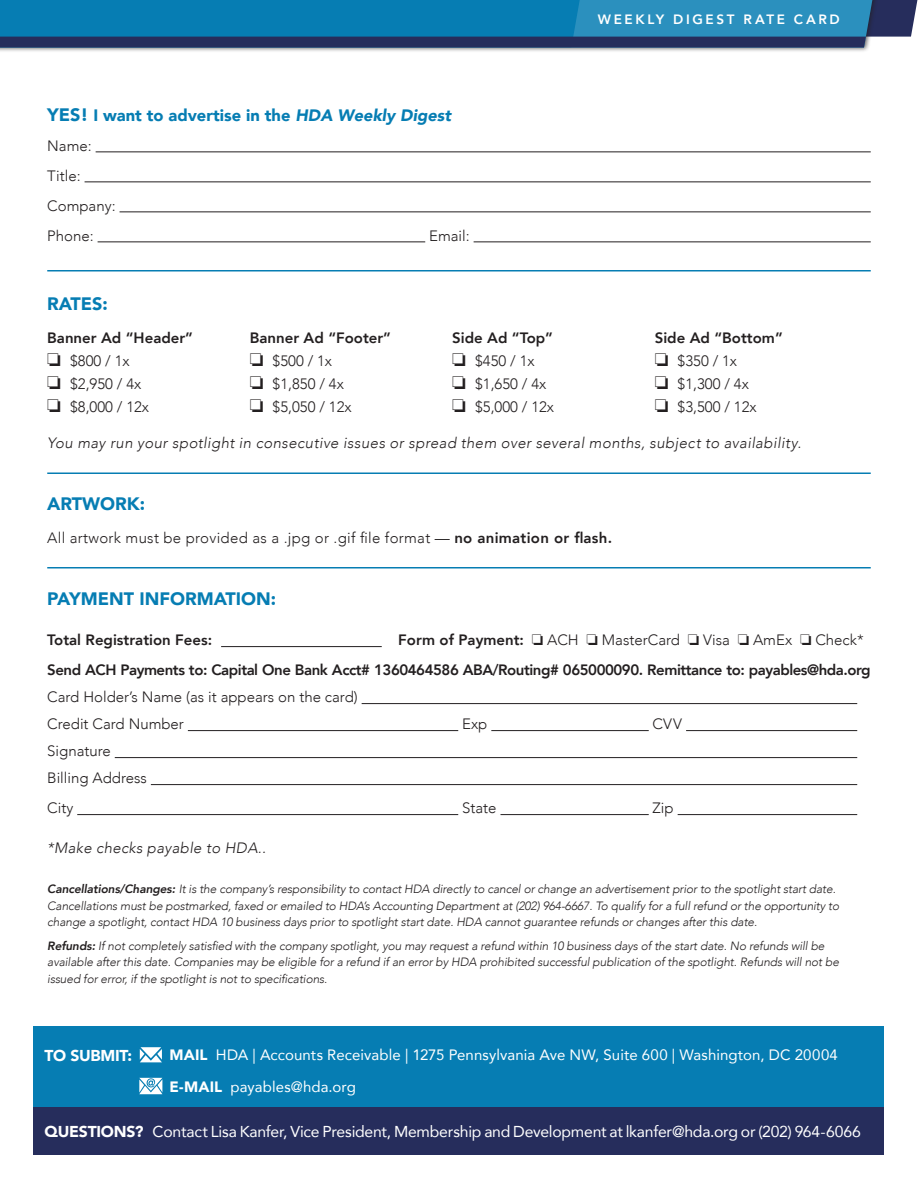
<style>
.page{position:relative;width:918px;height:1188px;background:#fff}
.page>*{position:absolute;margin:0;border:0;box-sizing:border-box;transform-origin:0 0}
.t1{font:900 18px "Avenir";color:#067db3}
.t2{font:900 16.5px "Avenir";color:#067db3}
.t3{font:15.75px "Avenir";letter-spacing:-.015em;color:#fff}
.t4{font:900 15.75px "Avenir";letter-spacing:-.015em;color:#fff}
.t5{font:300 15px "Avenir";color:#231f20}
.t6{font:800 15px/27px "Avenir";letter-spacing:-.03em;color:#231f20}
.t7{font:italic 300 15px "Avenir";letter-spacing:.025em;color:#231f20}
.t8{font:15px "Avenir";letter-spacing:.005em;color:#fff}
.t9{font:800 15px "Avenir";color:#231f20}
.t10{font:300 15px "Avenir";letter-spacing:.02em;color:#231f20}
.t11{font:800 13.5px "Avenir";letter-spacing:.195em;color:#fff}
.t12{font:italic 300 12px/16.5px "Avenir";letter-spacing:-.01em;color:#231f20}
.s1{font-size:18px}
.s2{font-style:italic}
.s3{font-weight:800}
.s4{font-weight:300}
.s5{font-weight:900}
</style>
<div class="page">
<div style="left:0;top:0;width:880px;height:53px;background:#231f20;opacity:.7"></div>
<svg style="left:0;top:0;width:918px;height:48px;background:#1b6fa0"></svg>
<hr style="left:96px;top:151px;width:775px;height:1px;background:#231f20">
<hr style="left:85px;top:181px;width:786px;height:1px;background:#231f20">
<hr style="left:120px;top:211px;width:751px;height:1px;background:#231f20">
<hr style="left:98px;top:241px;width:327px;height:1px;background:#231f20">
<hr style="left:474px;top:241px;width:397px;height:1px;background:#231f20">
<hr style="left:221px;top:646px;width:161px;height:1px;background:#231f20">
<hr style="left:362px;top:703px;width:495px;height:1px;background:#231f20">
<hr style="left:188px;top:730px;width:270px;height:1px;background:#231f20">
<hr style="left:491px;top:730px;width:158px;height:1px;background:#231f20">
<hr style="left:686px;top:730px;width:171px;height:1px;background:#231f20">
<hr style="left:115px;top:757px;width:742px;height:1px;background:#231f20">
<hr style="left:151px;top:784px;width:706px;height:1px;background:#231f20">
<hr style="left:77px;top:814px;width:381px;height:1px;background:#231f20">
<hr style="left:501px;top:814px;width:148px;height:1px;background:#231f20">
<hr style="left:678px;top:814px;width:179px;height:1px;background:#231f20">
<hr style="left:47px;top:270px;width:824px;height:2px;background:#067db3">
<hr style="left:47px;top:472px;width:824px;height:2px;background:#067db3">
<hr style="left:47px;top:567px;width:824px;height:1px;background:#067db3">
<div style="left:34px;top:1107px;width:850px;height:47px;background:#262d5c"></div>
<div style="left:34px;top:1026px;width:850px;height:81px;background:#067db3"></div>
<svg style="left:140px;top:1047px;width:22px;height:15px"></svg>
<svg style="left:139px;top:1078px;width:23px;height:16px"></svg>
<p class="t2" style="left:47px;top:101px;width:405px"><span class="s1">YES!</span> I want to advertise in the <span class="s2">HDA Weekly Digest</span></p>
<p class="t5" style="left:47px;top:137px;width:46px">Name:</p>
<p class="t5" style="left:47px;top:167px;width:35px">Title:</p>
<p class="t5" style="left:47px;top:197px;width:70px">Company:</p>
<p class="t5" style="left:47px;top:227px;width:48px">Phone:</p>
<p class="t5" style="left:429px;top:227px;width:42px">Email:</p>
<p class="t11" style="left:598px;top:8px;width:243px">WEEKLY DIGEST RATE CARD</p>
<p class="t1" style="left:47px;top:288px;width:62px">RATES:</p>
<p class="t9" style="left:47px;top:326px;width:147px">Banner Ad “Header”</p>
<p class="t9" style="left:250px;top:326px;width:143px">Banner Ad “Footer”</p>
<p class="t9" style="left:452px;top:326px;width:102px">Side Ad “Top”</p>
<p class="t9" style="left:655px;top:326px;width:130px">Side Ad “Bottom”</p>
<p class="t5" style="left:47px;top:352px;width:84px">❏ $800 / 1x</p>
<p class="t5" style="left:250px;top:352px;width:84px">❏ $500 / 1x</p>
<p class="t5" style="left:452px;top:352px;width:84px">❏ $450 / 1x</p>
<p class="t5" style="left:655px;top:352px;width:84px">❏ $350 / 1x</p>
<p class="t5" style="left:47px;top:375px;width:96px">❏ $2,950 / 4x</p>
<p class="t5" style="left:250px;top:375px;width:96px">❏ $1,850 / 4x</p>
<p class="t5" style="left:452px;top:375px;width:96px">❏ $1,650 / 4x</p>
<p class="t5" style="left:655px;top:375px;width:96px">❏ $1,300 / 4x</p>
<p class="t5" style="left:47px;top:398px;width:103px">❏ $8,000 / 12x</p>
<p class="t5" style="left:250px;top:398px;width:103px">❏ $5,050 / 12x</p>
<p class="t5" style="left:452px;top:398px;width:103px">❏ $5,000 / 12x</p>
<p class="t5" style="left:655px;top:398px;width:103px">❏ $3,500 / 12x</p>
<p class="t7" style="left:47px;top:434px;width:756px">You may run your spotlight in consecutive issues or spread them over several months, subject to availability.</p>
<p class="t1" style="left:47px;top:488px;width:99px">ARTWORK:</p>
<p class="t10" style="left:47px;top:529px;width:566px">All artwork must be provided as a .jpg or .gif file format — <span class="s3">no animation or flash.</span></p>
<p class="t1" style="left:47px;top:583px;width:230px">PAYMENT INFORMATION:</p>
<p class="t9" style="left:47px;top:629px;width:166px">Total Registration Fees:</p>
<p class="t5" style="left:398px;top:631px;width:467px"><span class="s3">Form of Payment:</span> ❏ ACH ❏ MasterCard ❏ Visa ❏ AmEx ❏ Check*</p>
<p class="t6" style="left:47px;top:657px;width:825px">Send ACH Payments to: Capital One Bank Acct# 1360464586 ABA/Routing# 065000090. Remittance to: payables@hda.org<br><span class="s4">Card Holder’s Name (as it appears on the card)</span></p>
<p class="t5" style="left:47px;top:715px;width:138px">Credit Card Number</p>
<p class="t5" style="left:462px;top:715px;width:27px">Exp</p>
<p class="t5" style="left:653px;top:715px;width:31px">CVV</p>
<p class="t5" style="left:47px;top:742px;width:65px">Signature</p>
<p class="t5" style="left:47px;top:769px;width:101px">Billing Address</p>
<p class="t5" style="left:47px;top:799px;width:28px">City</p>
<p class="t5" style="left:462px;top:799px;width:36px">State</p>
<p class="t5" style="left:653px;top:799px;width:23px">Zip</p>
<p class="t7" style="left:47px;top:839px;width:220px">*Make checks payable to HDA..</p>
<p class="t12" style="left:47px;top:881px;width:794px"><span class="s3">Cancellations/Changes:</span> It is the company’s responsibility to contact HDA directly to cancel or change an advertisement prior to the spotlight start date.<br>Cancellations must be postmarked, faxed or emailed to HDA’s Accounting Department at (202) 964-6667. To qualify for a full refund or the opportunity to change a spotlight, contact HDA 10 business days prior to spotlight start date. HDA cannot guarantee refunds or changes after this date.</p>
<p class="t12" style="left:47px;top:937px;width:793px"><span class="s3">Refunds:</span> If not completely satisfied with the company spotlight, you may request a refund within 10 business days of the start date. No refunds will be available after this date. Companies may be eligible for a refund if an error by HDA prohibited successful publication of the spotlight. Refunds will not be issued for error, if the spotlight is not to specifications.</p>
<p class="t4" style="left:45px;top:1042px;width:89px">TO SUBMIT:</p>
<p class="t8" style="left:170px;top:1043px;width:670px"><span class="s5">MAIL</span> HDA | Accounts Receivable | 1275 Pennsylvania Ave NW, Suite 600 | Washington, DC 20004</p>
<p class="t8" style="left:170px;top:1075px;width:188px"><span class="s5">E-MAIL</span> payables@hda.org</p>
<p class="t3" style="left:45px;top:1119px;width:818px"><span class="s5">QUESTIONS?</span> Contact Lisa Kanfer, Vice President, Membership and Development at lkanfer@hda.org or (202) 964-6066</p>
</div>
